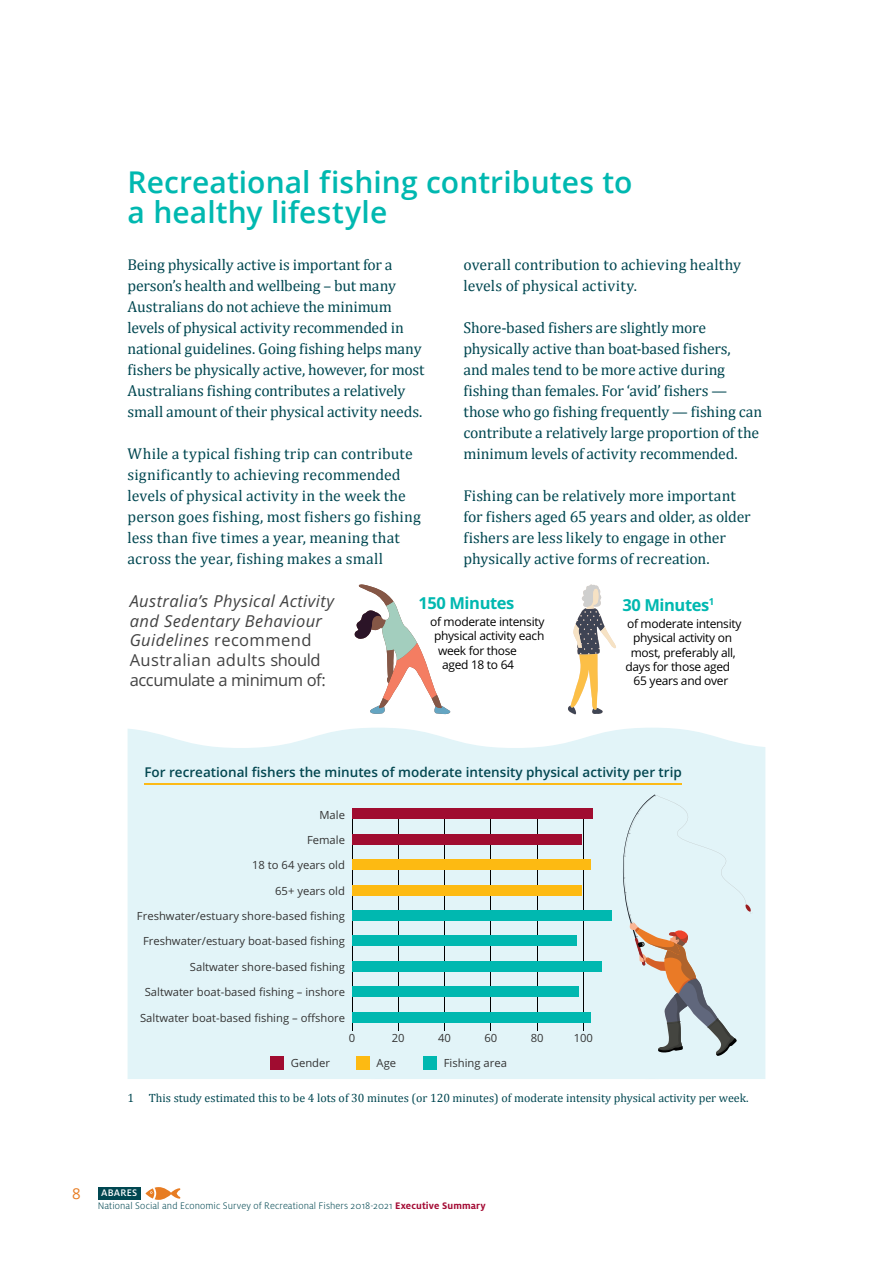
<style>
.page{position:relative;width:893px;height:1263px;background:#fff}
.page>*{position:absolute;margin:0;border:0;box-sizing:border-box;transform-origin:0 0}
.t1{font:600 30px/30px "Open Sans";letter-spacing:.005em;color:#00b8b0}
.t2{font:italic 16.5px/19.8px "Open Sans";letter-spacing:.025em;color:#434343}
.t3{font:700 16.5px "Open Sans";letter-spacing:-.025em;color:#00b8b0}
.Body{font:15.75px/21px "Cambria";letter-spacing:-.005em;color:#004751}
.t4{font:15px "Open Sans";color:#e77c22}
.t5{font:600 13.5px "Open Sans";color:#034751}
.t6{font:12px "Open Sans";letter-spacing:-.025em;color:#000}
.Footnote{font:12px "Cambria";color:#004751}
.t7{font:11.25px "Open Sans";color:#353535}
.t8{font:300 10.5px/12.6px "Milo Pro";letter-spacing:.01em;color:#004751}
.s1{font-style:normal}
.s2{font-weight:500;color:#fff}
.s3{font-weight:700;color:#a40c35}
</style>
<div class="page">
<div style="left:98px;top:1187px;width:43px;height:13px;background:#004751"></div>
<svg style="left:145px;top:1187px;width:35px;height:13px"></svg>
<div style="left:128px;top:728px;width:637px;height:351px;background:#e2f4f8"></div>
<hr style="left:144px;top:784px;width:538px;height:1px;background:#fcba17">
<svg style="left:354px;top:584px;width:96px;height:130px"></svg>
<hr style="left:352px;top:808px;width:1px;height:223px;background:#000">
<hr style="left:398px;top:808px;width:1px;height:223px;background:#000">
<hr style="left:444px;top:808px;width:1px;height:223px;background:#000">
<hr style="left:491px;top:808px;width:1px;height:223px;background:#000">
<hr style="left:537px;top:808px;width:1px;height:223px;background:#000">
<hr style="left:583px;top:808px;width:1px;height:223px;background:#000">
<div style="left:352px;top:1012px;width:238px;height:10px;background:#00b8b0"></div>
<div style="left:352px;top:987px;width:227px;height:10px;background:#00b8b0"></div>
<div style="left:352px;top:961px;width:250px;height:11px;background:#00b8b0"></div>
<div style="left:352px;top:936px;width:224px;height:10px;background:#00b8b0"></div>
<div style="left:352px;top:910px;width:259px;height:11px;background:#00b8b0"></div>
<div style="left:352px;top:885px;width:229px;height:10px;background:#fdba12"></div>
<div style="left:352px;top:859px;width:238px;height:11px;background:#fdba12"></div>
<div style="left:352px;top:834px;width:229px;height:10px;background:#a00c30"></div>
<div style="left:352px;top:808px;width:241px;height:11px;background:#a00c30"></div>
<svg style="left:568px;top:584px;width:48px;height:130px"></svg>
<div style="left:270px;top:1056px;width:13px;height:13px;background:#a00c30"></div>
<div style="left:356px;top:1056px;width:13px;height:13px;background:#fdba12"></div>
<div style="left:423px;top:1056px;width:13px;height:13px;background:#00b8b0"></div>
<svg style="left:610px;top:794px;width:142px;height:262px"></svg>
<h2 class="t1" style="left:128px;top:167px;width:506px">Recreational fishing contributes to a healthy lifestyle</h2>
<p class="Body" style="left:128px;top:254px;width:298px">Being physically active is important for a person’s health and wellbeing – but many Australians do not achieve the minimum levels of physical activity recommended in national guidelines. Going fishing helps many fishers be physically active, however, for most Australians fishing contributes a relatively small amount of their physical activity needs.</p>
<p class="Body" style="left:128px;top:443px;width:295px">While a typical fishing trip can contribute significantly to achieving recommended levels of physical activity in the week the person goes fishing, most fishers go fishing less than five times a year, meaning that across the year, fishing makes a small</p>
<p class="Body" style="left:463px;top:254px;width:279px">overall contribution to achieving healthy levels of physical activity.</p>
<p class="Body" style="left:463px;top:317px;width:300px">Shore-based fishers are slightly more physically active than boat-based fishers,<br>and males tend to be more active during fishing than females. For ‘avid’ fishers — those who go fishing frequently — fishing can contribute a relatively large proportion of the minimum levels of activity recommended.</p>
<p class="Body" style="left:463px;top:485px;width:289px">Fishing can be relatively more important for fishers aged 65 years and older, as older fishers are less likely to engage in other physically active forms of recreation.</p>
<p class="t2" style="left:130px;top:590px;width:206px">Australia’s Physical Activity and Sedentary Behaviour<br>Guidelines <span class="s1">recommend<br>Australian adults should accumulate a minimum of:</span></p>
<p class="t3" style="left:419px;top:591px;width:97px">150 Minutes</p>
<p class="t6" style="left:430px;top:613px;width:116px">of moderate intensity</p>
<p class="t6" style="left:434px;top:628px;width:112px">physical activity each</p>
<p class="t6" style="left:438px;top:642px;width:80px">week for those</p>
<p class="t6" style="left:442px;top:657px;width:74px">aged 18 to 64</p>
<p class="t3" style="left:622px;top:593px;width:93px">30 Minutes<sup>1</sup></p>
<p class="t6" style="left:627px;top:615px;width:116px">of moderate intensity</p>
<p class="t6" style="left:633px;top:630px;width:101px">physical activity on</p>
<p class="t6" style="left:631px;top:644px;width:107px">most, preferably all,</p>
<p class="t6" style="left:625px;top:658px;width:106px">days for those aged</p>
<p class="t6" style="left:634px;top:673px;width:96px">65 years and over</p>
<p class="t5" style="left:144px;top:763px;width:539px">For recreational fishers the minutes of moderate intensity physical activity per trip</p>
<p class="t7" style="left:319px;top:807px;width:27px">Male</p>
<p class="t7" style="left:307px;top:832px;width:39px">Female</p>
<p class="t7" style="left:252px;top:857px;width:94px">18 to 64 years old</p>
<p class="t7" style="left:275px;top:883px;width:71px">65+ years old</p>
<p class="t7" style="left:137px;top:908px;width:210px">Freshwater/estuary shore-based fishing</p>
<p class="t7" style="left:143px;top:934px;width:204px">Freshwater/estuary boat-based fishing</p>
<p class="t7" style="left:190px;top:959px;width:157px">Saltwater shore-based fishing</p>
<p class="t7" style="left:145px;top:984px;width:202px">Saltwater boat-based fishing – inshore</p>
<p class="t7" style="left:140px;top:1010px;width:206px">Saltwater boat-based fishing – offshore</p>
<p class="t7" style="left:349px;top:1030px;width:8px">0</p>
<p class="t7" style="left:392px;top:1030px;width:14px">20</p>
<p class="t7" style="left:438px;top:1030px;width:14px">40</p>
<p class="t7" style="left:484px;top:1030px;width:14px">60</p>
<p class="t7" style="left:531px;top:1030px;width:14px">80</p>
<p class="t7" style="left:574px;top:1030px;width:21px">100</p>
<p class="t7" style="left:291px;top:1055px;width:41px">Gender</p>
<p class="t7" style="left:377px;top:1055px;width:21px">Age</p>
<p class="t7" style="left:444px;top:1055px;width:65px">Fishing area</p>
<p class="Footnote" style="left:128px;top:1091px;width:622px">1 This study estimated this to be 4 lots of 30 minutes (or 120 minutes) of moderate intensity physical activity per week.</p>
<p class="t4" style="left:72px;top:1183px;width:10px">8</p>
<p class="t8" style="left:98px;top:1187px;width:389px;text-indent:3px"><span class="s2">ABARES<br></span>National Social and Economic Survey of Recreational Fishers 2018-2021 <span class="s3">Executive Summary</span></p>
</div>
